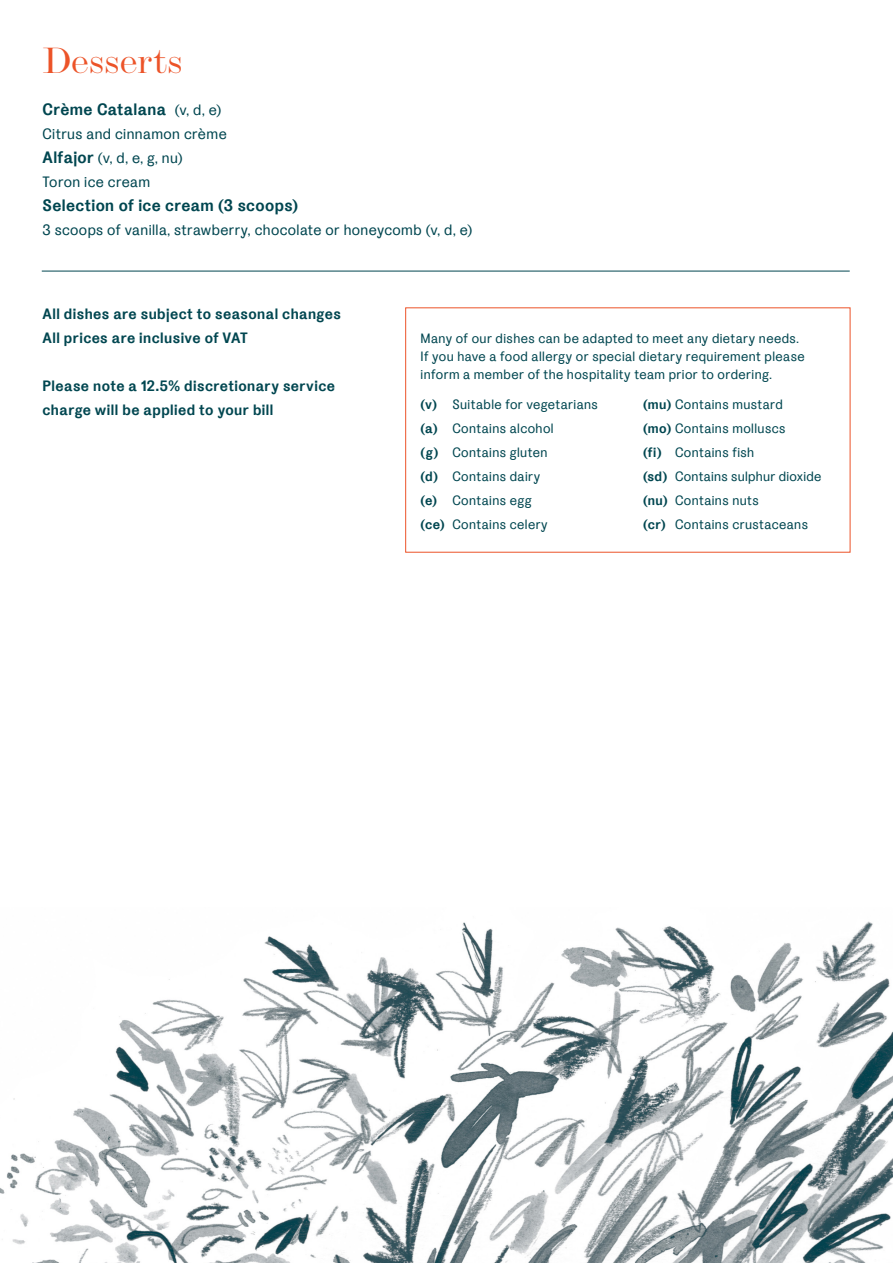
<style>
.page{position:relative;width:893px;height:1263px;background:#fff}
.page>*{position:absolute;margin:0;border:0;box-sizing:border-box;transform-origin:0 0}
.t1{font:37.5px "Modern MT Pro Display";letter-spacing:.02em;color:#ec5328}
.t2{font:700 16.5px "La Fabrique";letter-spacing:.025em;color:#004650}
.t3{font:700 15px/24px "La Fabrique";letter-spacing:.025em;color:#004650}
.t4{font:15px/24px "La Fabrique";letter-spacing:.025em;color:#004650}
.t5{font:13.5px/18px "La Fabrique";letter-spacing:.03em;color:#004650}
.s1{font-weight:400;font-size:15px}
.s2{font-weight:700;font-size:16.5px}
.s3{font-weight:700}
</style>
<div class="page">
<img style="left:0;top:921px;width:893px;height:342px">
<hr style="left:42px;top:271px;width:808px;height:1px;background:#004650">
<p class="t1" style="left:43px;top:37px;width:141px">Desserts</p>
<p class="t2" style="left:43px;top:98px;width:180px">Crème Catalana <span class="s1">(v, d, e)</span></p>
<p class="t4" style="left:43px;top:121px;width:186px">Citrus and cinnamon crème<br><span class="s2">Alfajor</span> (v, d, e, g, nu)</p>
<p class="t4" style="left:43px;top:169px;width:109px">Toron ice cream</p>
<p class="t2" style="left:43px;top:194px;width:257px">Selection of ice cream (3 scoops)</p>
<p class="t4" style="left:43px;top:217px;width:431px">3 scoops of vanilla, strawberry, chocolate or honeycomb (v, d, e)</p>
<p class="t3" style="left:43px;top:302px;width:300px">All dishes are subject to seasonal changes<br>All prices are inclusive of VAT</p>
<p class="t3" style="left:43px;top:374px;width:294px">Please note a 12.5% discretionary service charge will be applied to your bill</p>
<p class="t5" style="left:421px;top:329px;width:385px">Many of our dishes can be adapted to meet any dietary needs.<br>If you have a food allergy or special dietary requirement please inform a member of the hospitality team prior to ordering.</p>
<p class="t5" style="left:643px;top:395px;width:141px"><span class="s3">(mu)</span> Contains mustard</p>
<p class="t5" style="left:643px;top:419px;width:144px"><span class="s3">(mo)</span> Contains molluscs</p>
<p class="t5" style="left:643px;top:443px;width:113px"><span class="s3">(fi)</span> Contains fish</p>
<p class="t5" style="left:643px;top:467px;width:180px"><span class="s3">(sd)</span> Contains sulphur dioxide</p>
<p class="t5" style="left:643px;top:491px;width:117px"><span class="s3">(nu)</span> Contains nuts</p>
<p class="t5" style="left:643px;top:515px;width:166px"><span class="s3">(cr)</span> Contains crustaceans</p>
<p class="t5" style="left:421px;top:395px;width:179px"><span class="s3">(v)</span> Suitable for vegetarians</p>
<p class="t5" style="left:421px;top:419px;width:135px"><span class="s3">(a)</span> Contains alcohol</p>
<p class="t5" style="left:421px;top:443px;width:128px"><span class="s3">(g)</span> Contains gluten</p>
<p class="t5" style="left:421px;top:467px;width:121px"><span class="s3">(d)</span> Contains dairy</p>
<p class="t5" style="left:421px;top:491px;width:112px"><span class="s3">(e)</span> Contains egg</p>
<p class="t5" style="left:421px;top:515px;width:129px"><span class="s3">(ce)</span> Contains celery</p>
</div>
